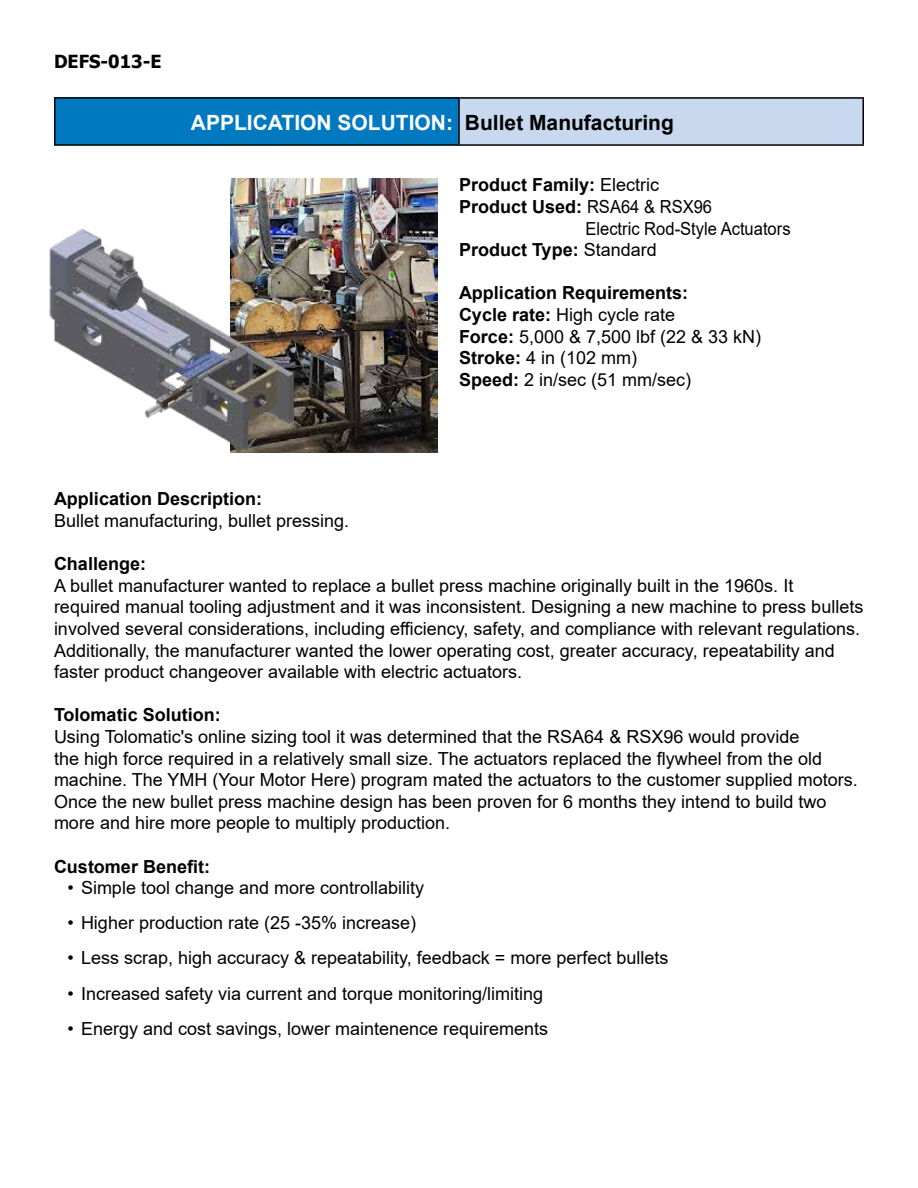
<style>
.page{position:relative;width:918px;height:1188px;background:#fff}
.page>*{position:absolute;margin:0;border:0;box-sizing:border-box;transform-origin:0 0}
.t1{font:700 21px "Arial";color:#fff}
.t2{font:18px/21.6px "Arial";color:#000}
.t3{font:700 18px "Arial";color:#000}
.t4{font:18px "Arial";color:#000;scale:.92 1}
.s1{color:#000}
.s2{font-weight:400}
.s3{font-weight:700}
</style>
<div class="page">
<div style="left:55px;top:98px;width:404px;height:47px;background:#0079c1"></div>
<div style="left:459px;top:98px;width:404px;height:47px;background:#c7d8ef"></div>
<hr style="left:54px;top:97px;width:405px;height:2px;background:#000">
<hr style="left:54px;top:99px;width:2px;height:45px;background:#000">
<hr style="left:459px;top:97px;width:405px;height:2px;background:#000">
<hr style="left:458px;top:99px;width:2px;height:45px;background:#000">
<hr style="left:862px;top:99px;width:2px;height:45px;background:#000">
<hr style="left:54px;top:144px;width:405px;height:2px;background:#000">
<hr style="left:459px;top:144px;width:405px;height:2px;background:#000">
<img style="left:230px;top:178px;width:207px;height:275px">
<img style="left:49px;top:210px;width:255px;height:243px">
<p class="t1" style="left:191px;top:108px;width:484px">APPLICATION SOLUTION: <span class="s1">Bullet Manufacturing</span></p>
<p class="t3" style="left:459px;top:172px;width:202px">Product Family: <span class="s2">Electric</span></p>
<p class="t3" style="left:459px;top:194px;width:255px">Product Used: <span class="s2">RSA64 &amp; RSX96</span></p>
<p class="t4" style="left:585px;top:216px;width:225px">Electric Rod-Style Actuators</p>
<p class="t3" style="left:459px;top:237px;width:199px">Product Type: <span class="s2">Standard</span></p>
<p class="t2" style="left:459px;top:282px;width:304px"><span class="s3">Application Requirements:<br>Cycle rate:</span> High cycle rate<br><span class="s3">Force:</span> 5,000 &amp; 7,500 lbf (22 &amp; 33 kN)<br><span class="s3">Stroke:</span> 4 in (102 mm)<br><span class="s3">Speed:</span> 2 in/sec (51 mm/sec)</p>
<p class="t3" style="left:54px;top:486px;width:210px">Application Description:</p>
<p class="t2" style="left:54px;top:510px;width:297px">Bullet manufacturing, bullet pressing.</p>
<p class="t3" style="left:54px;top:551px;width:94px">Challenge:</p>
<p class="t2" style="left:54px;top:575px;width:811px">A bullet manufacturer wanted to replace a bullet press machine originally built in the 1960s. It required manual tooling adjustment and it was inconsistent. Designing a new machine to press bullets involved several considerations, including efficiency, safety, and compliance with relevant regulations.<br>Additionally, the manufacturer wanted the lower operating cost, greater accuracy, repeatability and faster product changeover available with electric actuators.</p>
<p class="t3" style="left:54px;top:702px;width:168px">Tolomatic Solution:</p>
<p class="t2" style="left:54px;top:726px;width:805px">Using Tolomatic's online sizing tool it was determined that the RSA64 &amp; RSX96 would provide<br>the high force required in a relatively small size. The actuators replaced the flywheel from the old machine. The YMH (Your Motor Here) program mated the actuators to the customer supplied motors.<br>Once the new bullet press machine design has been proven for 6 months they intend to build two more and hire more people to multiply production.</p>
<p class="t3" style="left:54px;top:854px;width:158px">Customer Benefit:</p>
<p class="t2" style="left:68px;top:877px;width:358px">• Simple tool change and more controllability</p>
<p class="t2" style="left:68px;top:912px;width:350px">• Higher production rate (25 -35% increase)</p>
<p class="t2" style="left:68px;top:947px;width:602px">• Less scrap, high accuracy &amp; repeatability, feedback = more perfect bullets</p>
<p class="t2" style="left:68px;top:982px;width:477px">• Increased safety via current and torque monitoring/limiting</p>
<p class="t2" style="left:68px;top:1017px;width:482px">• Energy and cost savings, lower maintenence requirements</p>
</div>
